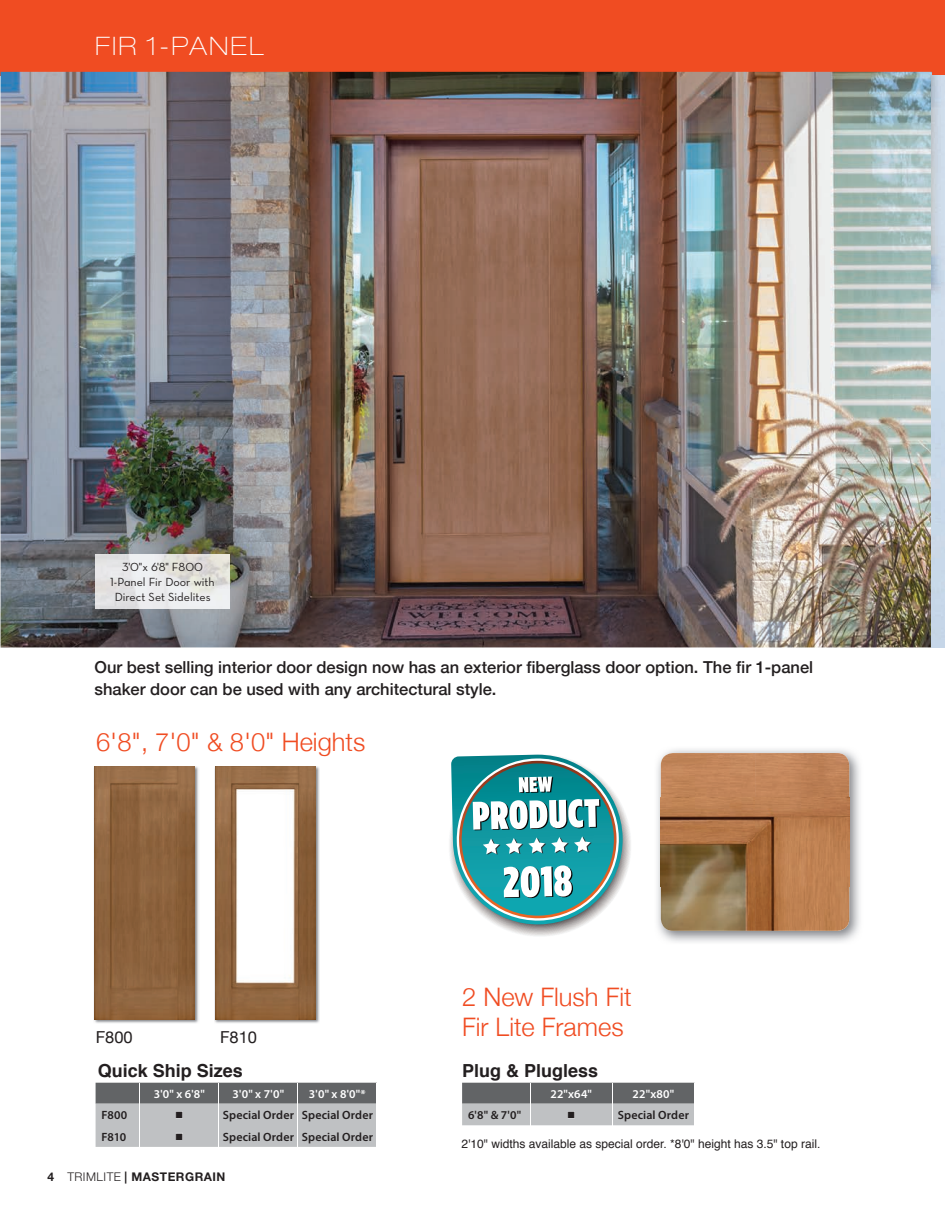
<style>
.page{position:relative;width:945px;height:1215px;background:#fff}
.page>*{position:absolute;margin:0;border:0;box-sizing:border-box;transform-origin:0 0}
.t1{font:300 25.5px/30.6px "Helvetica Neue";color:#f04c22}
.t2{font:100 expanded 25.5px "Helvetica Neue LT Std";letter-spacing:.08em;color:#fff}
.t3{font:700 18px "Helvetica";color:#231f20}
.t4{font:500 16.5px/22.5px "Helvetica Neue";color:#231f20}
.t5{font:16.5px "Helvetica Neue";color:#231f20}
.t6{font:600 12px "Myriad Pro";letter-spacing:.01em;color:#231f20}
.t7{font:12px "Helvetica";color:#231f20}
.t8{font:12px/15px "Neutra Text Book Alt";color:#231f20;text-align:center}
.t9{font:600 12px "Myriad Pro";letter-spacing:.015em;color:#fff}
.t10{font:700 12px "Helvetica Neue LT Std";letter-spacing:.04em;color:#231f20}
.t11{font:9px "Zapf Dingbats ITC";color:#231f20}
.s1{font-family:"Neutra Text Demi Alt";font-weight:400}
.s2{font-weight:300}
</style>
<div class="page">
<div style="left:0;top:0;width:945px;height:75px;background:#f04c22"></div>
<img style="left:1px;top:72px;width:931px;height:575px">
<img style="left:94px;top:766px;width:105px;height:257px">
<img style="left:94px;top:767px;width:101px;height:253px">
<img style="left:215px;top:766px;width:105px;height:257px">
<img style="left:215px;top:767px;width:101px;height:253px">
<svg style="left:450px;top:754px;width:181px;height:182px"></svg>
<img style="left:657px;top:749px;width:203px;height:193px">
<img style="left:661px;top:753px;width:188px;height:178px">
<svg style="left:96px;top:1083px;width:280px;height:64px;background:#a1a3a5"></svg>
<div style="left:176px;top:1111px;width:7px;height:7px;border:1px solid #dcdddf"></div>
<div style="left:176px;top:1133px;width:7px;height:7px;border:1px solid #dcdddf"></div>
<svg style="left:462px;top:1083px;width:232px;height:42px;background:#939597"></svg>
<div style="left:568px;top:1111px;width:7px;height:7px;border:1px solid #dcdddf"></div>
<img style="left:96px;top:555px;width:134px;height:54px">
<h1 class="t2" style="left:95px;top:31px;width:170px">FIR 1-PANEL</h1>
<p class="t8" style="left:110px;top:559px;width:106px">3'0"x 6'8" F800<br>1-Panel Fir Door with<br>Direct Set Sidelites</p>
<p class="t4" style="left:94px;top:654px;width:720px">Our best selling interior door design now has an exterior fiberglass door option. The fir 1-panel shaker door can be used with any architectural style.</p>
<h1 class="t1" style="left:96px;top:725px;width:271px">6'8", 7'0" &amp; 8'0" Heights</h1>
<p class="t5" style="left:96px;top:1025px;width:38px">F800</p>
<p class="t5" style="left:220px;top:1025px;width:38px">F810</p>
<p class="t3" style="left:98px;top:1056px;width:147px">Quick Ship Sizes</p>
<p class="t9" style="left:154px;top:1086px;width:53px">3<span class="s1">'</span>0" x 6<span class="s1">'</span>8"</p>
<p class="t9" style="left:233px;top:1086px;width:53px">3<span class="s1">'</span>0" x 7<span class="s1">'</span>0"</p>
<p class="t9" style="left:309px;top:1086px;width:58px">3<span class="s1">'</span>0" x 8<span class="s1">'</span>0"*</p>
<p class="t6" style="left:102px;top:1107px;width:27px">F800</p>
<p class="t11" style="left:176px;top:1111px;width:8px">■</p>
<p class="t6" style="left:223px;top:1107px;width:152px">Special Order Special Order</p>
<p class="t6" style="left:102px;top:1129px;width:26px">F810</p>
<p class="t11" style="left:176px;top:1132px;width:8px">■</p>
<p class="t6" style="left:223px;top:1129px;width:152px">Special Order Special Order</p>
<p class="t10" style="left:47px;top:1169px;width:180px">4 <span class="s2">TRIMLITE</span> | MASTERGRAIN</p>
<h1 class="t1" style="left:462px;top:980px;width:171px">2 New Flush Fit<br>Fir Lite Frames</h1>
<p class="t3" style="left:462px;top:1056px;width:138px">Plug &amp; Plugless</p>
<p class="t9" style="left:551px;top:1086px;width:43px">22"x64"</p>
<p class="t9" style="left:633px;top:1086px;width:43px">22"x80"</p>
<p class="t6" style="left:468px;top:1107px;width:55px">6'8" &amp; 7'0"</p>
<p class="t11" style="left:568px;top:1111px;width:8px">■</p>
<p class="t6" style="left:618px;top:1107px;width:73px">Special Order</p>
<p class="t7" style="left:461px;top:1134px;width:360px">2'10" widths available as special order. *8'0" height has 3.5" top rail.</p>
</div>
